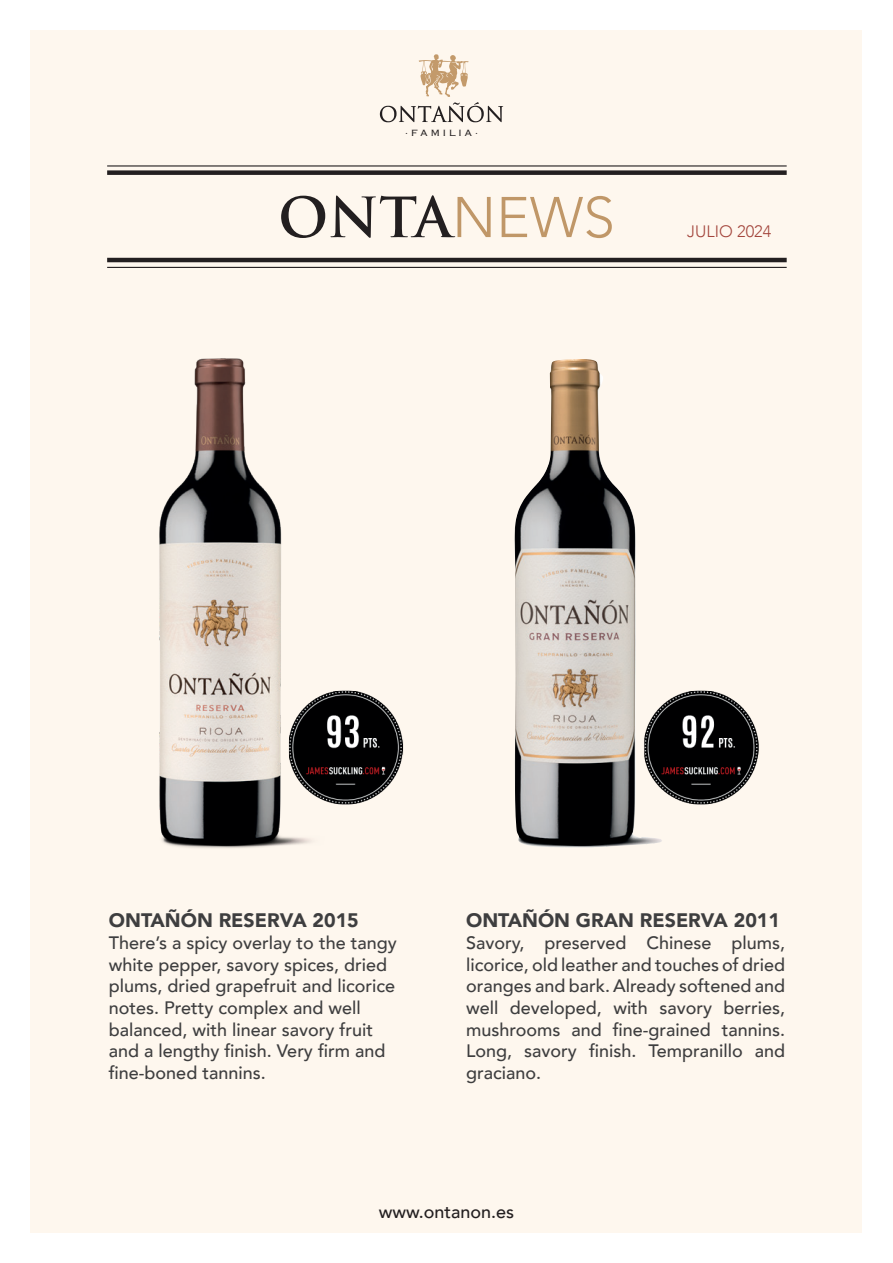
<style>
.page{position:relative;width:893px;height:1263px;background:#fff}
.page>*{position:absolute;margin:0;border:0;box-sizing:border-box;transform-origin:0 0}
.t1{font:700 54px "Trajan";color:#231f20}
.t2{font:900 19.5px "Avenir";color:#3e3e3f}
.t3{font:500 18px/21.6px "Avenir";color:#3e3e3f}
.t4{font:500 18px "Avenir";color:#231f20}
.t5{font:300 16.5px "Avenir";color:#a3453c}
.t6{font:300 11.7px "Copperplate";letter-spacing:.2em;color:#231f20}
.s1{font-family:"Avenir";font-weight:300;font-size:56.7px;color:#c09768}
</style>
<div class="page">
<div style="left:31px;top:31px;width:831px;height:1202px;background:#fef7ee"></div>
<svg style="left:380px;top:54px;width:123px;height:68px"></svg>
<hr style="left:107px;top:258px;width:680px;height:4px;background:#231f20">
<div style="left:107px;top:170px;width:680px;height:5px;background:#231f20"></div>
<hr style="left:107px;top:165px;width:680px;height:2px;background:#231f20">
<hr style="left:107px;top:267px;width:680px;height:1px;background:#231f20">
<img style="left:159px;top:358px;width:153px;height:490px">
<img style="left:514px;top:359px;width:148px;height:488px">
<img style="left:282px;top:684px;width:122px;height:128px">
<img style="left:638px;top:684px;width:121px;height:128px">
<p class="t6" style="left:405px;top:125px;width:75px">·FAMILIA·</p>
<h1 class="t1" style="left:278px;top:184px;width:338px">ONTA<span class="s1">NEWS</span></h1>
<p class="t5" style="left:687px;top:221px;width:86px">JULIO 2024</p>
<p class="t2" style="left:109px;top:904px;width:251px">ONTAÑÓN RESERVA 2015</p>
<p class="t3" style="left:109px;top:931px;width:289px">There’s a spicy overlay to the tangy white pepper, savory spices, dried plums, dried grapefruit and licorice notes. Pretty complex and well balanced, with linear savory fruit and a lengthy finish. Very firm and fine-boned tannins.</p>
<p class="t2" style="left:466px;top:904px;width:315px">ONTAÑÓN GRAN RESERVA 2011</p>
<p class="t3" style="left:466px;top:931px;width:320px;text-align:justify">Savory, preserved Chinese plums, licorice, old leather and touches of dried oranges and bark. Already softened and well developed, with savory berries, mushrooms and fine-grained tannins.<br>Long, savory finish. Tempranillo and graciano.</p>
<p class="t4" style="left:379px;top:1196px;width:137px">www.ontanon.es</p>
</div>
